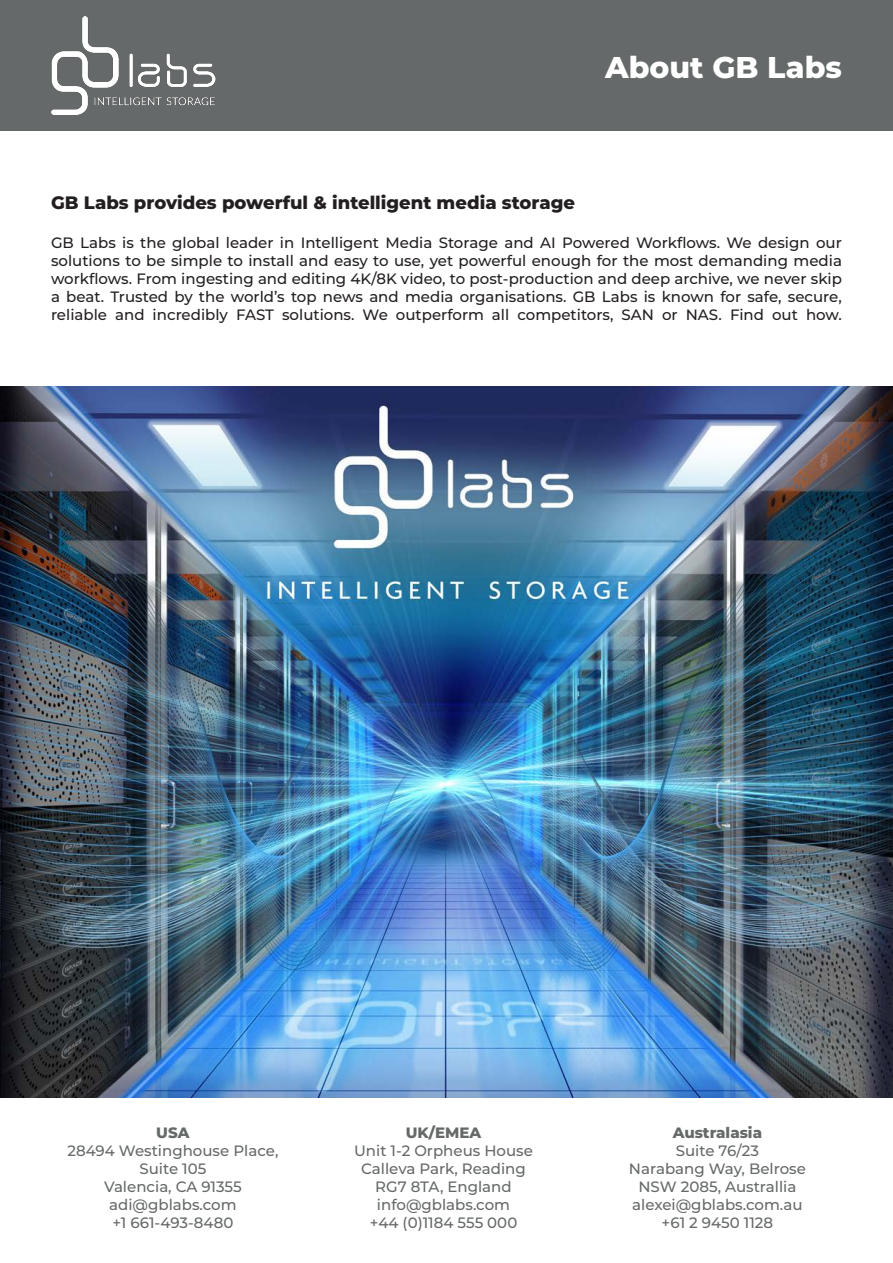
<style>
.page{position:relative;width:893px;height:1263px;background:#fff}
.page>*{position:absolute;margin:0;border:0;box-sizing:border-box;transform-origin:0 0}
.t1{font:800 30px "Montserrat";color:#fff}
.t2{font:800 18px "Montserrat";color:#231f20}
.t3{font:500 15px/18px "Montserrat";color:#231f20;text-align:justify}
.t4{font:500 15px/18px "Montserrat";color:#666969;text-align:center}
.t5{font:800 15px "Montserrat";color:#666969}
</style>
<div class="page">
<div style="left:0;top:0;width:893px;height:131px;background:#666969"></div>
<img style="left:51px;top:16px;width:165px;height:98px">
<img style="left:0;top:387px;width:893px;height:711px">
<p class="t1" style="left:605px;top:45px;width:238px">About GB Labs</p>
<p class="t2" style="left:51px;top:189px;width:525px">GB Labs provides powerful &amp; intelligent media storage</p>
<p class="t3" style="left:51px;top:233px;width:792px">GB Labs is the global leader in Intelligent Media Storage and AI Powered Workflows. We design our solutions to be simple to install and easy to use, yet powerful enough for the most demanding media workflows. From ingesting and editing 4K/8K video, to post-production and deep archive, we never skip a beat. Trusted by the world’s top news and media organisations. GB Labs is known for safe, secure,</p>
<p class="t3" style="left:51px;top:305px;width:792px">reliable and incredibly FAST solutions. We outperform all competitors, SAN or NAS. Find out how.</p>
<p class="t5" style="left:156px;top:1122px;width:35px">USA</p>
<p class="t4" style="left:67px;top:1141px;width:213px">28494 Westinghouse Place,<br>Suite 105<br>Valencia, CA 91355 adi@gblabs.com<br>+1 661-493-8480</p>
<p class="t5" style="left:406px;top:1122px;width:77px">UK/EMEA</p>
<p class="t4" style="left:354px;top:1141px;width:180px">Unit 1-2 Orpheus House<br>Calleva Park, Reading<br>RG7 8TA, England info@gblabs.com<br>+44 (0)1184 555 000</p>
<p class="t5" style="left:673px;top:1122px;width:91px">Australasia</p>
<p class="t4" style="left:629px;top:1141px;width:179px">Suite 76/23<br>Narabang Way, Belrose<br>NSW 2085, Australlia alexei@gblabs.com.au +61 2 9450 1128</p>
</div>
